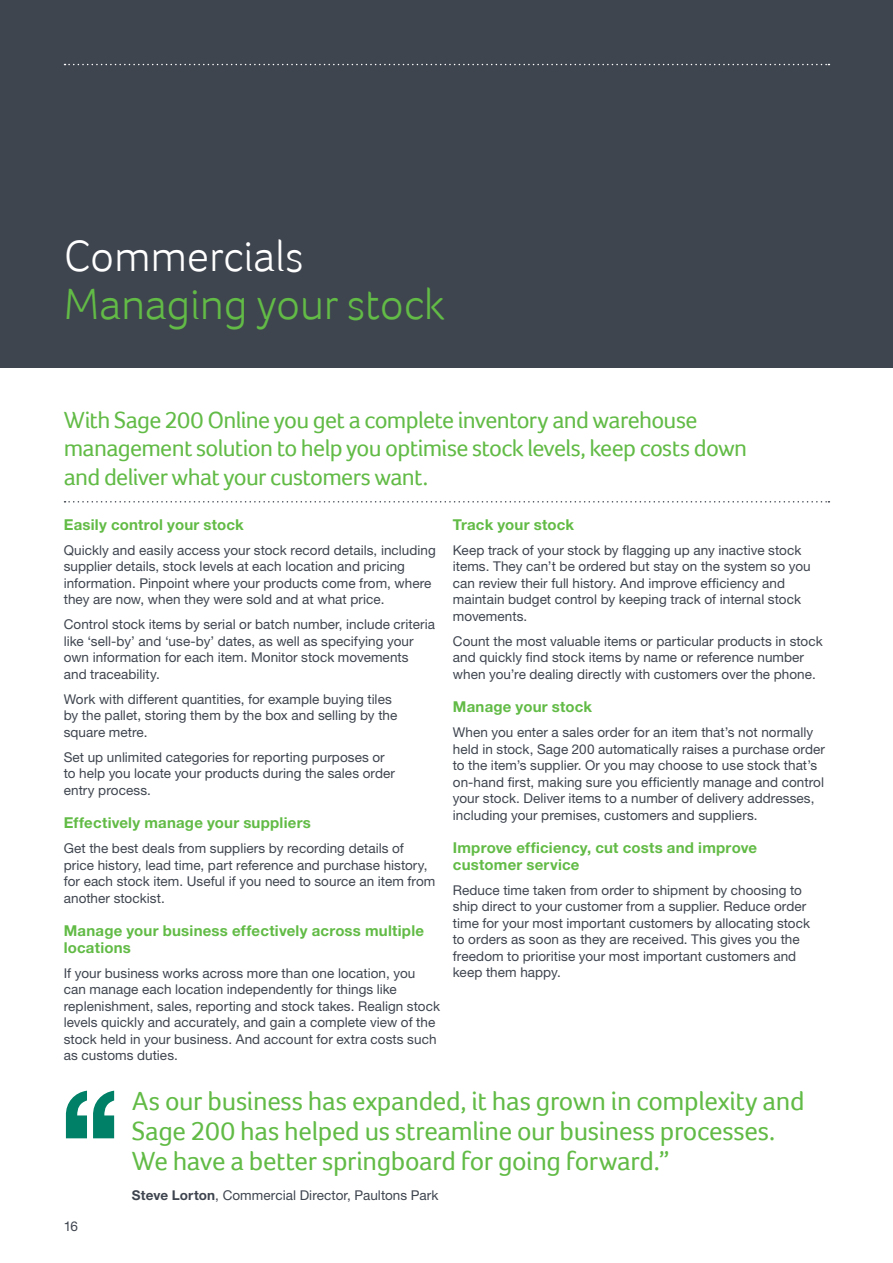
<style>
.page{position:relative;width:893px;height:1263px;background:#fff}
.page>*{position:absolute;margin:0;border:0;box-sizing:border-box;transform-origin:0 0}
.t1{font:300 45px "Foco";letter-spacing:-.01em;color:#62bb46}
.t2{font:300 45px "Foco";letter-spacing:-.005em;color:#fff}
.t3{font:27px/30px "Foco";letter-spacing:-.015em;color:#62bb46}
.t4{font:24px/28.8px "Foco";letter-spacing:-.03em;color:#62bb46}
.t5{font:700 15px/16.5px "Helvetica Neue";letter-spacing:.015em;color:#62bb46}
.t6{font:13.5px/16.5px "Helvetica Neue";letter-spacing:.005em;color:#3f454f}
.s1{font-weight:700}
</style>
<div class="page">
<div style="left:0;top:0;width:893px;height:368px;background:#3f454f"></div>
<svg style="left:65px;top:64px;width:764px;height:1px"></svg>
<svg style="left:65px;top:501px;width:764px;height:1px"></svg>
<svg style="left:65px;top:1091px;width:22px;height:47px"></svg>
<svg style="left:93px;top:1091px;width:21px;height:47px"></svg>
<hr style="left:892px;top:0;width:1px;height:502px;background:#62bb46">
<h1 class="t2" style="left:64px;top:230px;width:241px">Commercials</h1>
<h1 class="t1" style="left:64px;top:278px;width:383px">Managing your stock</h1>
<h3 class="t4" style="left:64px;top:405px;width:685px">With Sage 200 Online you get a complete inventory and warehouse management solution to help you optimise stock levels, keep costs down and deliver what your customers want.</h3>
<p class="t5" style="left:64px;top:516px;width:182px">Easily control your stock</p>
<p class="t6" style="left:64px;top:541px;width:373px">Quickly and easily access your stock record details, including supplier details, stock levels at each location and pricing information. Pinpoint where your products come from, where they are now, when they were sold and at what price.</p>
<p class="t6" style="left:64px;top:616px;width:373px">Control stock items by serial or batch number, include criteria like ‘sell-by’ and ‘use-by’ dates, as well as specifying your own information for each item. Monitor stock movements<br>and traceability.</p>
<p class="t6" style="left:64px;top:690px;width:335px">Work with different quantities, for example buying tiles by the pallet, storing them by the box and selling by the square metre.</p>
<p class="t6" style="left:64px;top:748px;width:333px">Set up unlimited categories for reporting purposes or to help you locate your products during the sales order entry process.</p>
<p class="t5" style="left:64px;top:814px;width:249px">Effectively manage your suppliers</p>
<p class="t6" style="left:64px;top:840px;width:373px">Get the best deals from suppliers by recording details of price history, lead time, part reference and purchase history, for each stock item. Useful if you need to source an item from another stockist.</p>
<p class="t5" style="left:64px;top:922px;width:362px">Manage your business effectively across multiple locations</p>
<p class="t6" style="left:64px;top:965px;width:378px">If your business works across more than one location, you can manage each location independently for things like replenishment, sales, reporting and stock takes. Realign stock levels quickly and accurately, and gain a complete view of the stock held in your business. And account for extra costs such as customs duties.</p>
<p class="t5" style="left:453px;top:516px;width:123px">Track your stock</p>
<p class="t6" style="left:453px;top:541px;width:359px">Keep track of your stock by flagging up any inactive stock items. They can’t be ordered but stay on the system so you can review their full history. And improve efficiency and maintain budget control by keeping track of internal stock movements.</p>
<p class="t6" style="left:453px;top:632px;width:371px">Count the most valuable items or particular products in stock and quickly find stock items by name or reference number when you’re dealing directly with customers over the phone.</p>
<p class="t5" style="left:453px;top:698px;width:141px">Manage your stock</p>
<p class="t6" style="left:453px;top:724px;width:374px">When you enter a sales order for an item that’s not normally held in stock, Sage 200 automatically raises a purchase order to the item’s supplier. Or you may choose to use stock that’s on-hand first, making sure you efficiently manage and control your stock. Deliver items to a number of delivery addresses, including your premises, customers and suppliers.</p>
<p class="t5" style="left:453px;top:839px;width:306px">Improve efficiency, cut costs and improve customer service</p>
<p class="t6" style="left:453px;top:881px;width:359px">Reduce time taken from order to shipment by choosing to ship direct to your customer from a supplier. Reduce order time for your most important customers by allocating stock to orders as soon as they are received. This gives you the freedom to prioritise your most important customers and keep them happy.</p>
<p class="t6" style="left:64px;top:1218px;width:16px">16</p>
<h2 class="t3" style="left:132px;top:1085px;width:674px">As our business has expanded, it has grown in complexity and<br>Sage 200 has helped us streamline our business processes.<br>We have a better springboard for going forward.”</h2>
<p class="t6" style="left:132px;top:1186px;width:308px"><span class="s1">Steve Lorton</span>, Commercial Director, Paultons Park</p>
</div>
